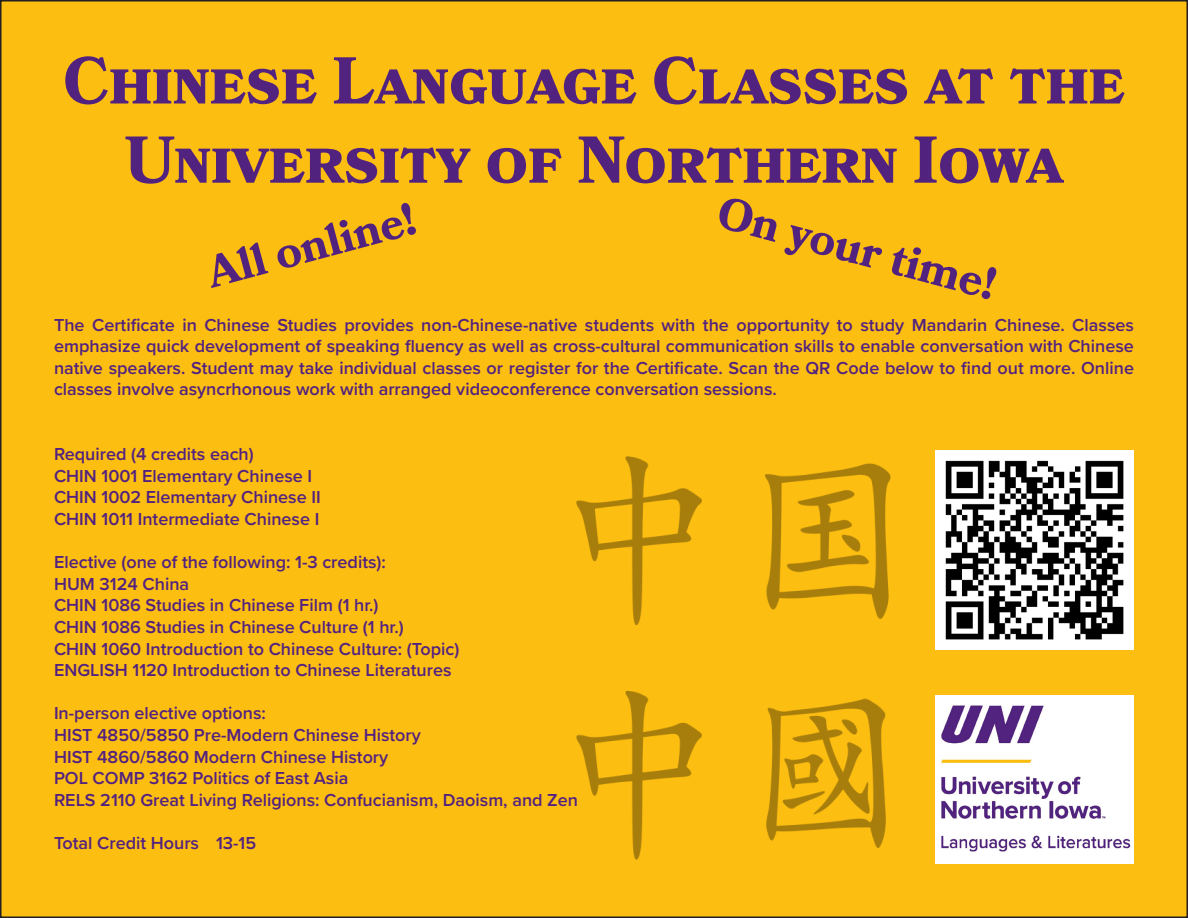
<style>
.page{position:relative;width:1188px;height:918px;background:#fff}
.page>*{position:absolute;margin:0;border:0;box-sizing:border-box;transform-origin:0 0}
.t1{font:700 66px/79.2px "Bookmania";color:#52227f;text-align:center}
.t2{font:700 45px "Bookmania";color:#52227f}
.t3{font:600 18px/21.6px "Proxima Nova";color:#52227f;text-align:justify}
</style>
<div class="page">
<div style="left:1px;top:1px;width:1186px;height:916px;background:#fdbe12"></div>
<img style="left:935px;top:450px;width:199px;height:199px">
<img style="left:935px;top:696px;width:199px;height:168px">
<img style="left:576px;top:456px;width:315px;height:404px">
<p class="t1" style="left:63px;top:41px;width:1063px">Chinese Language Classes at the<br>University of Northern Iowa</p>
<p class="t2" style="left:201px;top:248px;width:215px;rotate:-15deg">Allonline!</p>
<p class="t3" style="left:54px;top:313px;width:1082px">The Certificate in Chinese Studies provides non-Chinese-native students with the opportunity to study Mandarin Chinese. Classes emphasize quick development of speaking fluency as well as cross-cultural communication skills to enable conversation with Chinese native speakers. Student may take individual classes or register for the Certificate. Scan the QR Code below to find out more. Online classes involve asyncrhonous work with arranged videoconference conversation sessions.</p>
<p class="t2" style="left:726px;top:185px;width:287px;rotate:15deg">On your time!</p>
<p class="t3" style="left:54px;top:443px;width:201px">Required (4 credits each)</p>
<p class="t3" style="left:54px;top:465px;width:260px">CHIN 1001 Elementary Chinese I</p>
<p class="t3" style="left:54px;top:486px;width:268px">CHIN 1002 Elementary Chinese II</p>
<p class="t3" style="left:54px;top:508px;width:267px">CHIN 1011 Intermediate Chinese I</p>
<p class="t3" style="left:54px;top:551px;width:333px">Elective (one of the following: 1-3 credits):</p>
<p class="t3" style="left:54px;top:573px;width:137px">HUM 3124 China</p>
<p class="t3" style="left:54px;top:594px;width:326px">CHIN 1086 Studies in Chinese Film (1 hr.)</p>
<p class="t3" style="left:54px;top:616px;width:351px">CHIN 1086 Studies in Chinese Culture (1 hr.)</p>
<p class="t3" style="left:54px;top:637px;width:407px">CHIN 1060 Introduction to Chinese Culture: (Topic)</p>
<p class="t3" style="left:54px;top:659px;width:399px">ENGLISH 1120 Introduction to Chinese Literatures</p>
<p class="t3" style="left:54px;top:702px;width:214px">In-person elective options:</p>
<p class="t3" style="left:54px;top:724px;width:368px">HIST 4850/5850 Pre-Modern Chinese History</p>
<p class="t3" style="left:54px;top:745px;width:336px">HIST 4860/5860 Modern Chinese History</p>
<p class="t3" style="left:54px;top:767px;width:296px">POL COMP 3162 Politics of East Asia</p>
<p class="t3" style="left:54px;top:789px;width:526px">RELS 2110 Great Living Religions: Confucianism, Daoism, and Zen</p>
<p class="t3" style="left:54px;top:832px;width:204px">Total Credit Hours 13-15</p>
</div>
